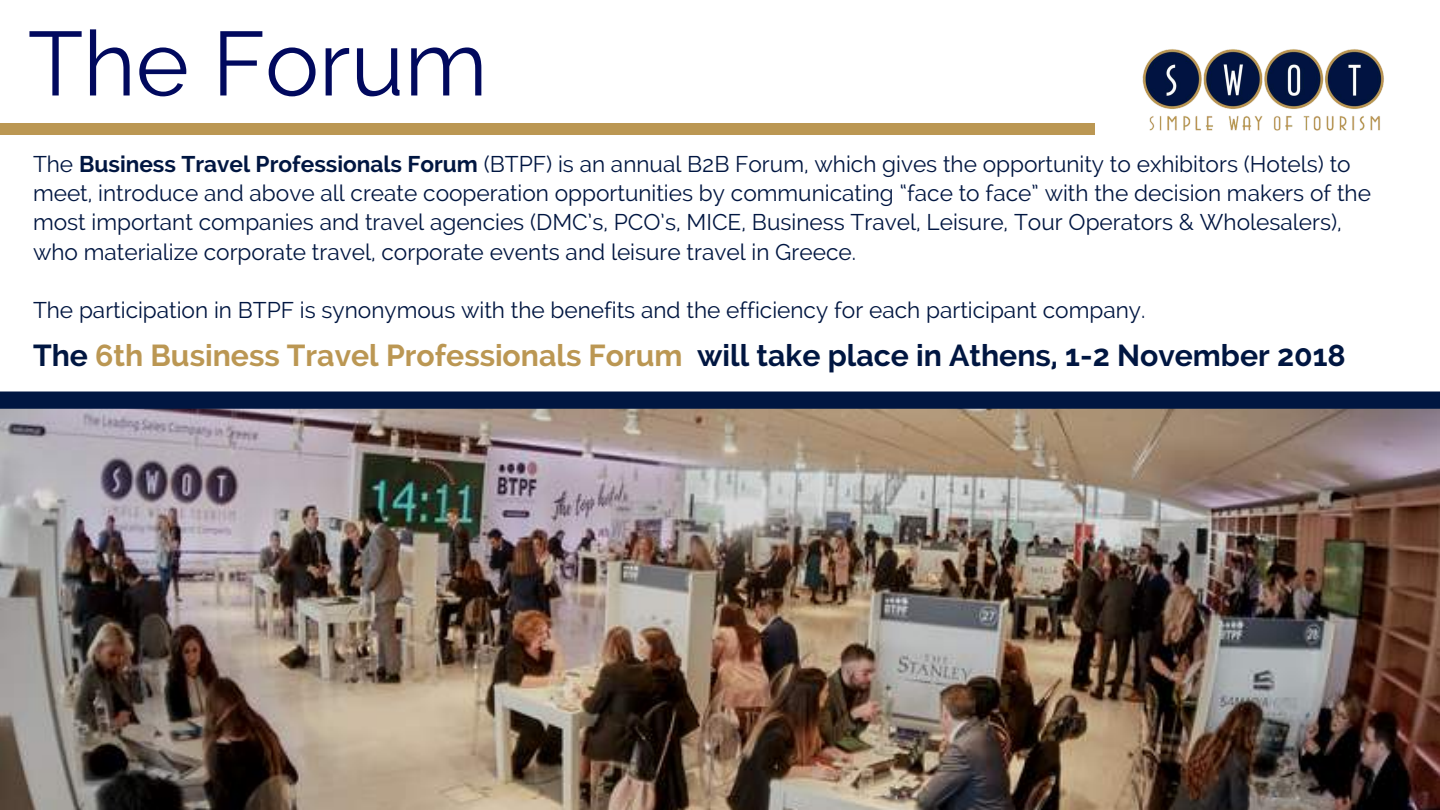
<style>
.page{position:relative;width:1440px;height:810px;background:#fff}
.page>*{position:absolute;margin:0;border:0;box-sizing:border-box;transform-origin:0 0}
.t1{font:90.6px "Raleway";color:#01095e}
.t2{font:700 30.2px "Raleway";color:#001641}
.t3{font:22.6px/29.2px "Raleway";color:#001641}
.s1{font-weight:700}
.s2{color:#bb9753}
</style>
<div class="page">
<img style="left:0;top:409px;width:1440px;height:401px">
<div style="left:0;top:392px;width:1440px;height:17px;background:#001641"></div>
<div style="left:0;top:123px;width:1095px;height:12px;background:#bb9753"></div>
<img style="left:1142px;top:49px;width:242px;height:82px">
<h1 class="t1" style="left:28px;top:10px;width:461px">The Forum</h1>
<p class="t3" style="left:33px;top:149px;width:1340px">The <span class="s1">Business Travel Professionals Forum</span> (BTPF) is an annual B2B Forum, which gives the opportunity to exhibitors (Hotels) to meet, introduce and above all create cooperation opportunities by communicating “face to face” with the decision makers of the most important companies and travel agencies (DMC’s, PCO’s, MICE, Business Travel, Leisure, Tour Operators &amp; Wholesalers), who materialize corporate travel, corporate events and leisure travel in Greece.</p>
<p class="t3" style="left:33px;top:296px;width:1114px">The participation in BTPF is synonymous with the benefits and the efficiency for each participant company.</p>
<h2 class="t2" style="left:33px;top:338px;width:1314px">The <span class="s2">6th Business Travel Professionals Forum</span> will take place in Athens, 1-2 November 2018</h2>
</div>
